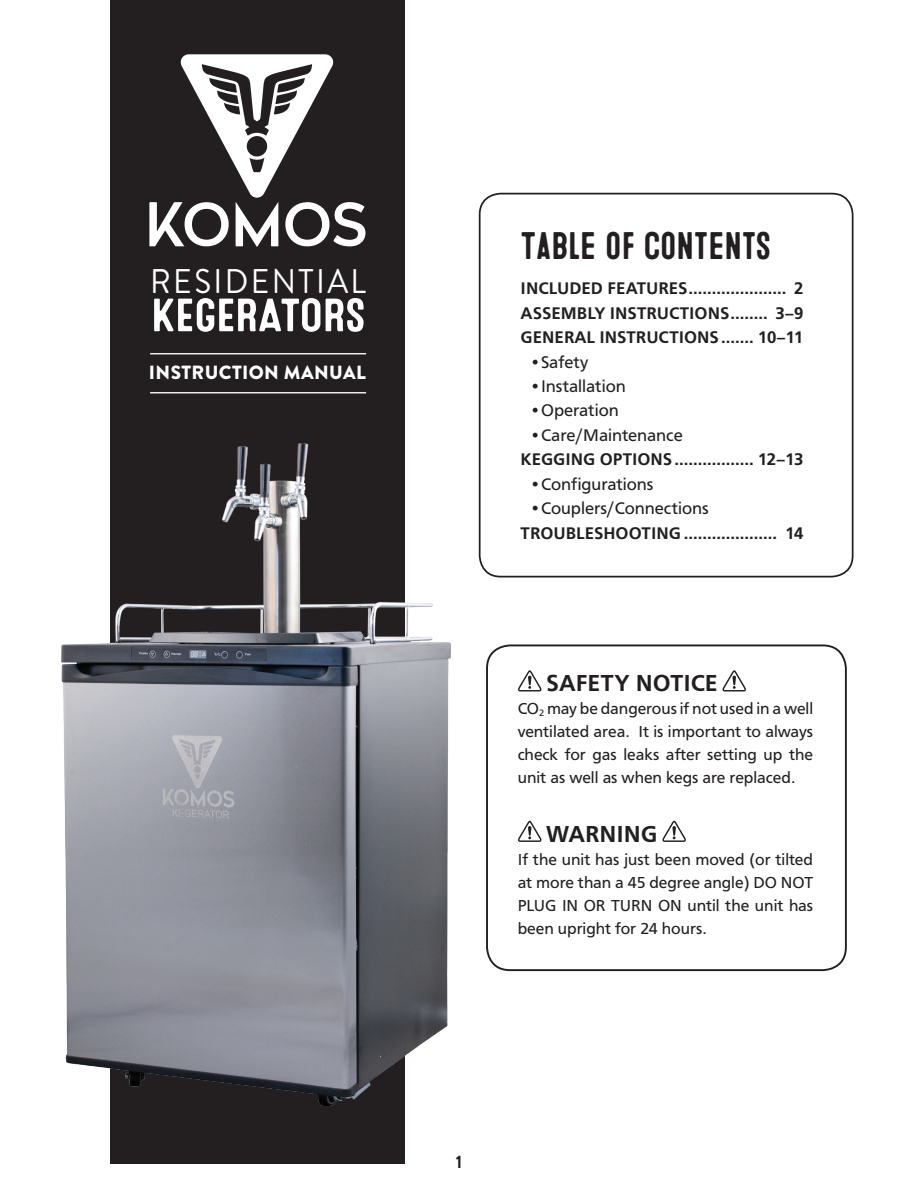
<style>
.page{position:relative;width:918px;height:1188px;background:#fff}
.page>*{position:absolute;margin:0;border:0;box-sizing:border-box;transform-origin:0 0}
.t1{font:46.65px "Microbrew Soft One";letter-spacing:-.03em;color:#fff;scale:1.1 1}
.t2{font:38.4px "Microbrew Soft One";letter-spacing:-.02em;color:#231f20}
.t3{font:34.2px "Brandon Grotesque";letter-spacing:.075em;color:#fff;scale:.92 1}
.t4{font:700 24px "Carto Gothic Std";color:#231f20}
.t5{font:900 19.05px "Brandon Grotesque";letter-spacing:.02em;color:#fff}
.t6{font:700 18px "Brandon Grotesque";color:#231f20}
.t7{font:700 17.4px "Carto Gothic Std";color:#231f20}
.t8{font:17.4px "Carto Gothic Std";color:#231f20}
.t9{font:16.5px/23px "Carto Gothic Std";color:#231f20;text-align:justify}
</style>
<div class="page">
<div style="left:479px;top:193px;width:375px;height:385px;border:2px solid #231f20;border-radius:21px"></div>
<svg style="left:518px;top:670px;width:24px;height:21px"></svg>
<svg style="left:722px;top:670px;width:24px;height:21px"></svg>
<svg style="left:518px;top:821px;width:24px;height:21px"></svg>
<svg style="left:662px;top:821px;width:24px;height:21px"></svg>
<div style="left:486px;top:644px;width:361px;height:327px;border:2px solid #231f20;border-radius:23px"></div>
<div style="left:110px;top:0;width:295px;height:1164px;background:#231f20"></div>
<hr style="left:150px;top:353px;width:216px;height:1px;background:#fff">
<hr style="left:150px;top:392px;width:216px;height:1px;background:#fff">
<svg style="left:149px;top:54px;width:217px;height:193px"></svg>
<img style="left:62px;top:443px;width:388px;height:662px">
<p class="t3" style="left:150px;top:257px;width:236px">RESIDENTIAL</p>
<p class="t1" style="left:150px;top:289px;width:198px">KEGERATORS</p>
<p class="t5" style="left:149px;top:359px;width:218px">INSTRUCTION MANUAL</p>
<p class="t2" style="left:521px;top:224px;width:252px">TABLE OF CONTENTS</p>
<p class="t7" style="left:521px;top:278px;width:284px">INCLUDED FEATURES..................... 2</p>
<p class="t7" style="left:521px;top:303px;width:284px">ASSEMBLY INSTRUCTIONS........ 3–9</p>
<p class="t7" style="left:521px;top:327px;width:284px">GENERAL INSTRUCTIONS....... 10–11</p>
<p class="t8" style="left:529px;top:352px;width:61px">•Safety</p>
<p class="t8" style="left:529px;top:376px;width:98px">•Installation</p>
<p class="t8" style="left:529px;top:401px;width:91px">•Operation</p>
<p class="t8" style="left:529px;top:425px;width:155px">•Care/Maintenance</p>
<p class="t7" style="left:521px;top:450px;width:284px">KEGGING OPTIONS................. 12–13</p>
<p class="t8" style="left:529px;top:474px;width:126px">•Configurations</p>
<p class="t8" style="left:529px;top:498px;width:181px">•Couplers/Connections</p>
<p class="t7" style="left:521px;top:523px;width:284px">TROUBLESHOOTING .................... 14</p>
<p class="t4" style="left:546px;top:670px;width:173px">SAFETY NOTICE</p>
<p class="t9" style="left:518px;top:697px;width:297px">CO<sub>2</sub> may be dangerous if not used in a well ventilated area. It is important to always check for gas leaks after setting up the unit as well as when kegs are replaced.</p>
<p class="t4" style="left:546px;top:820px;width:113px">WARNING</p>
<p class="t9" style="left:518px;top:848px;width:297px">If the unit has just been moved (or tilted at more than a 45 degree angle) DO NOT PLUG IN OR TURN ON until the unit has been upright for 24 hours.</p>
<p class="t6" style="left:456px;top:1149px;width:8px">1</p>
</div>
